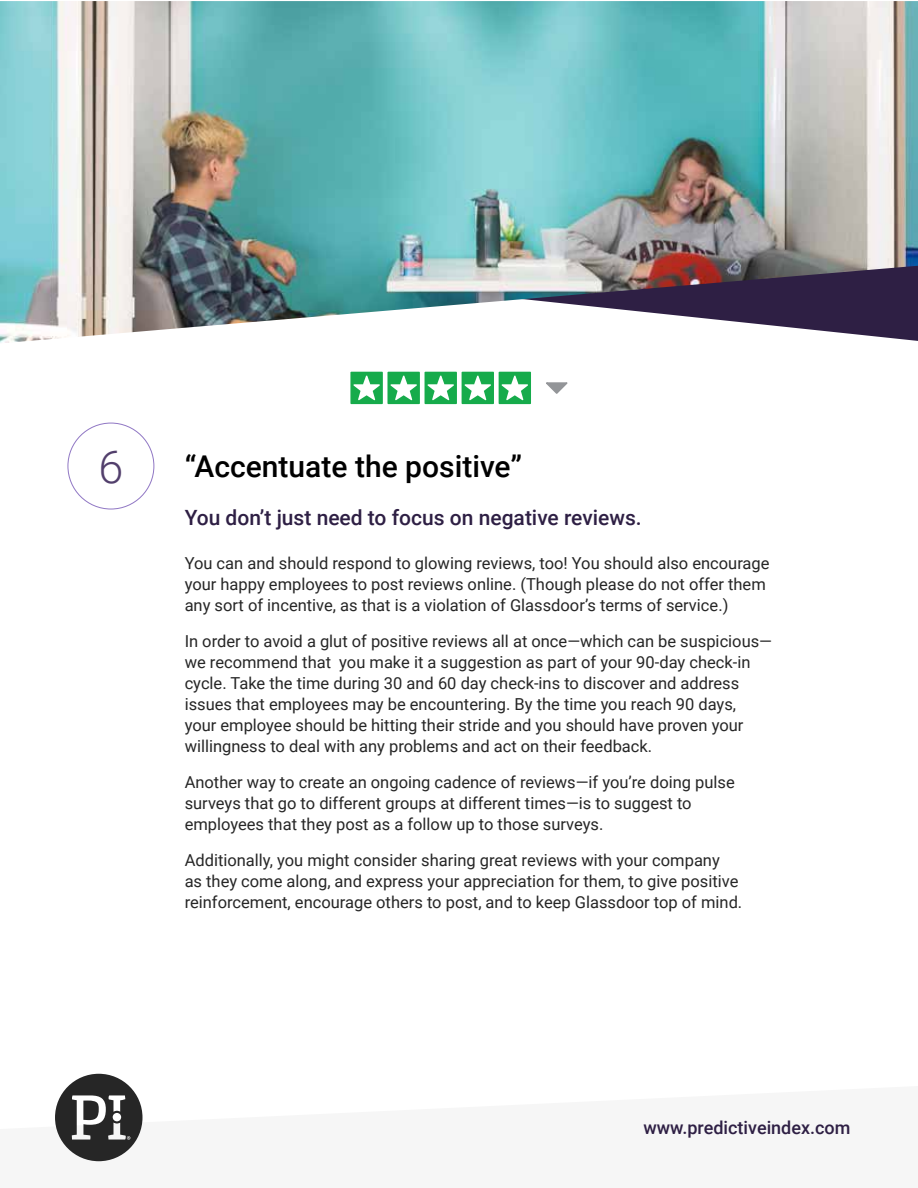
<style>
.page{position:relative;width:918px;height:1188px;background:#fff}
.page>*{position:absolute;margin:0;border:0;box-sizing:border-box;transform-origin:0 0}
.t1{font:300 45px "Roboto";color:#523f6c}
.t2{font:500 30px "Roboto";color:#000}
.t3{font:500 21px "Roboto";color:#2e1f44}
.t4{font:500 18px "Roboto";color:#2e1f44}
.t5{font:16.5px/21px "Roboto";color:#262626}
</style>
<div class="page">
<img style="left:0;top:1px;width:918px;height:342px">
<div style="left:350px;top:372px;width:33px;height:32px;background:#16ab4b;border:2px solid #16ab4b"></div>
<svg style="left:353px;top:376px;width:27px;height:24px"></svg>
<div style="left:425px;top:372px;width:32px;height:32px;background:#16ab4b"></div>
<svg style="left:428px;top:376px;width:26px;height:24px"></svg>
<div style="left:499px;top:372px;width:32px;height:32px;background:#16ab4b"></div>
<svg style="left:502px;top:376px;width:26px;height:24px"></svg>
<div style="left:387px;top:372px;width:33px;height:32px;background:#16ab4b;border:2px solid #16ab4b"></div>
<svg style="left:391px;top:376px;width:26px;height:24px"></svg>
<div style="left:462px;top:372px;width:32px;height:32px;background:#16ab4b"></div>
<svg style="left:465px;top:376px;width:26px;height:24px"></svg>
<svg style="left:546px;top:382px;width:22px;height:12px"></svg>
<svg style="left:55px;top:1074px;width:87px;height:87px"></svg>
<h1 class="t1" style="left:98px;top:435px;width:26px">6</h1>
<h2 class="t2" style="left:185px;top:446px;width:339px">“Accentuate the positive”</h2>
<p class="t3" style="left:185px;top:503px;width:459px">You don’t just need to focus on negative reviews.</p>
<p class="t5" style="left:185px;top:552px;width:586px">You can and should respond to glowing reviews, too! You should also encourage your happy employees to post reviews online. (Though please do not offer them any sort of incentive, as that is a violation of Glassdoor’s terms of service.)</p>
<p class="t5" style="left:185px;top:630px;width:589px">In order to avoid a glut of positive reviews all at once—which can be suspicious— we recommend that you make it a suggestion as part of your 90-day check-in cycle. Take the time during 30 and 60 day check-ins to discover and address issues that employees may be encountering. By the time you reach 90 days,<br>your employee should be hitting their stride and you should have proven your willingness to deal with any problems and act on their feedback.</p>
<p class="t5" style="left:185px;top:771px;width:552px">Another way to create an ongoing cadence of reviews—if you’re doing pulse surveys that go to different groups at different times—is to suggest to employees that they post as a follow up to those surveys.</p>
<p class="t5" style="left:185px;top:849px;width:559px">Additionally, you might consider sharing great reviews with your company<br>as they come along, and express your appreciation for them, to give positive reinforcement, encourage others to post, and to keep Glassdoor top of mind.</p>
<p class="t4" style="left:643px;top:1115px;width:209px">www.predictiveindex.com</p>
</div>
